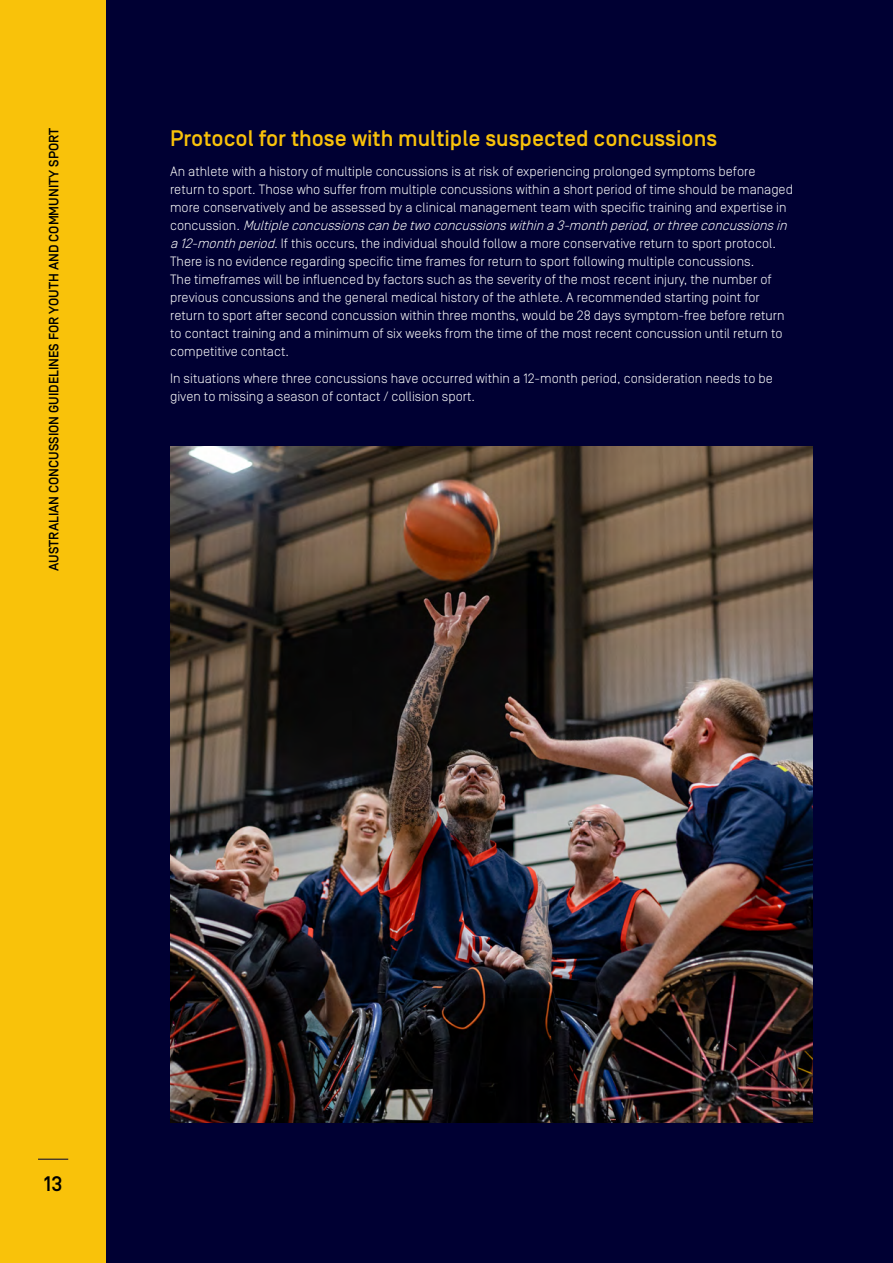
<style>
.page{position:relative;width:893px;height:1263px;background:#fff}
.page>*{position:absolute;margin:0;border:0;box-sizing:border-box;transform-origin:0 0}
.t1{font:500 22.5px "Simplon Norm";color:#f9c20a}
.t2{font:500 21px "Simplon Norm";color:#000}
.t3{font:300 13.5px/18px "Simplon Norm";color:#fff}
.t4{font:500 13.5px "Simplon Norm";color:#000}
.s1{font-style:italic}
</style>
<div class="page">
<div style="left:0;top:0;width:106px;height:1263px;background:#f9c20a"></div>
<hr style="left:38px;top:1159px;width:30px;height:1px;background:#003">
<div style="left:106px;top:0;width:787px;height:1263px;background:#003"></div>
<img style="left:170px;top:446px;width:642px;height:677px">
<p class="t4" style="left:47px;top:571px;width:445px;rotate:-90deg">AUSTRALIAN CONCUSSION GUIDELINES FOR YOUTH AND COMMUNITY SPORT</p>
<p class="t1" style="left:170px;top:126px;width:549px">Protocol for those with multiple suspected concussions</p>
<p class="t3" style="left:170px;top:163px;width:624px">An athlete with a history of multiple concussions is at risk of experiencing prolonged symptoms before return to sport. Those who suffer from multiple concussions within a short period of time should be managed more conservatively and be assessed by a clinical management team with specific training and expertise in c o n c u s s i o n . <span class="s1">Multipleconcussionscan betwoconcussionswithin a3-month period,orthreeconcussionsin a12-month period.</span>If this occurs, the individual should follow a more conservative return to sport protocol.<br>There is no evidence regarding specific time frames for return to sport following multiple concussions.<br>The timeframes will be influenced by factors such as the severity of the most recent injury, the number of previous concussions and the general medical history of the athlete. A recommended starting point for return to sport after second concussion within three months, would be 28 days symptom-free before return to contact training and a minimum of six weeks from the time of the most recent concussion until return to competitive contact.</p>
<p class="t3" style="left:170px;top:369px;width:604px">In situations where three concussions have occurred within a 12-month period, consideration needs to be given to missing a season of contact / collision sport.</p>
<h2 class="t2" style="left:44px;top:1172px;width:20px">13</h2>
</div>
